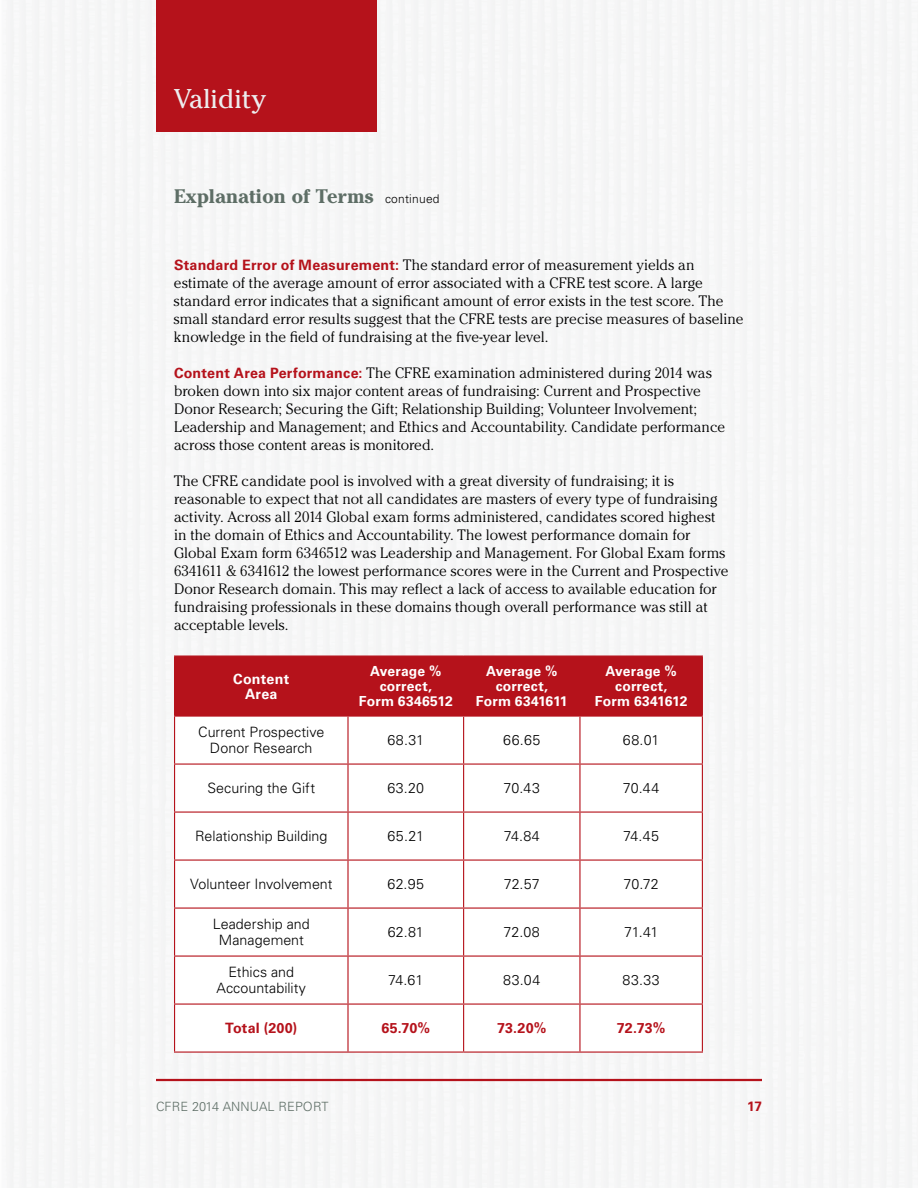
<style>
.page{position:relative;width:918px;height:1188px;background:#fff}
.page>*{position:absolute;margin:0;border:0;box-sizing:border-box;transform-origin:0 0}
.t1{font:27px "Cheltenham Std";color:#ededee}
.t2{font:700 19.5px "Cheltenham Std";letter-spacing:.01em;color:#5e6e66}
.t3{font:300 15px/18px "Cheltenham Std";color:#000}
.t4{font:300 14.25px/16.5px "Univers LT Std";color:#000;text-align:center}
.t5{font:700 14.25px "Univers LT Std";letter-spacing:.01em;color:#b5121b}
.t6{font:700 14.25px/15px "Univers LT Std";letter-spacing:.015em;color:#fff;text-align:center}
.t7{font:700 13.8px/15px "Univers LT Std";letter-spacing:.015em;color:#fff;text-align:center}
.t8{font:700 13.5px "Univers LT Std";color:#b5121b}
.t9{font:300 12.75px "Univers LT Std";letter-spacing:.01em;color:#5e6e66}
.s1{font-family:"Univers LT Std";font-weight:300;font-size:12px;color:#000}
.s2{font-family:"Univers LT Std";font-weight:700;font-size:14.25px;color:#b5121b}
</style>
<div class="page">
<div style="left:9px;top:0;width:904px;height:1188px;background:#f6f6f6"></div>
<div style="left:156px;top:0;width:220px;height:132px;background:#b5121b"></div>
<hr style="left:156px;top:1079px;width:606px;height:2px;background:#b5121b">
<div style="left:175px;top:657px;width:527px;height:59px;background:#b5121b"></div>
<svg style="left:175px;top:717px;width:527px;height:335px"></svg>
<hr style="left:174px;top:657px;width:1px;height:59px;background:#b5121b">
<hr style="left:174px;top:656px;width:174px;height:1px;background:#b5121b">
<hr style="left:174px;top:716px;width:174px;height:1px;background:#b5121b">
<hr style="left:347px;top:657px;width:2px;height:59px;background:#b5121b">
<hr style="left:348px;top:656px;width:116px;height:1px;background:#b5121b">
<hr style="left:464px;top:656px;width:116px;height:1px;background:#b5121b">
<hr style="left:580px;top:656px;width:123px;height:1px;background:#b5121b">
<hr style="left:463px;top:657px;width:1px;height:59px;background:#b5121b">
<hr style="left:579px;top:657px;width:2px;height:59px;background:#b5121b">
<hr style="left:702px;top:657px;width:1px;height:59px;background:#b5121b">
<hr style="left:348px;top:716px;width:116px;height:1px;background:#b5121b">
<hr style="left:464px;top:716px;width:116px;height:1px;background:#b5121b">
<hr style="left:580px;top:716px;width:123px;height:1px;background:#b5121b">
<hr style="left:174px;top:717px;width:1px;height:47px;background:#b5121b">
<hr style="left:347px;top:717px;width:2px;height:47px;background:#b5121b">
<hr style="left:463px;top:717px;width:1px;height:47px;background:#b5121b">
<hr style="left:579px;top:717px;width:2px;height:47px;background:#b5121b">
<hr style="left:702px;top:717px;width:1px;height:47px;background:#b5121b">
<hr style="left:174px;top:765px;width:1px;height:47px;background:#b5121b">
<hr style="left:174px;top:764px;width:174px;height:1px;background:#b5121b">
<hr style="left:347px;top:765px;width:2px;height:47px;background:#b5121b">
<hr style="left:463px;top:765px;width:1px;height:47px;background:#b5121b">
<hr style="left:579px;top:765px;width:2px;height:47px;background:#b5121b">
<hr style="left:348px;top:764px;width:116px;height:1px;background:#b5121b">
<hr style="left:464px;top:764px;width:116px;height:1px;background:#b5121b">
<hr style="left:580px;top:764px;width:123px;height:1px;background:#b5121b">
<hr style="left:702px;top:765px;width:1px;height:47px;background:#b5121b">
<hr style="left:174px;top:813px;width:1px;height:47px;background:#b5121b">
<hr style="left:174px;top:812px;width:174px;height:1px;background:#b5121b">
<hr style="left:347px;top:813px;width:2px;height:47px;background:#b5121b">
<hr style="left:463px;top:813px;width:1px;height:47px;background:#b5121b">
<hr style="left:579px;top:813px;width:2px;height:47px;background:#b5121b">
<hr style="left:348px;top:812px;width:116px;height:1px;background:#b5121b">
<hr style="left:464px;top:812px;width:116px;height:1px;background:#b5121b">
<hr style="left:580px;top:812px;width:123px;height:1px;background:#b5121b">
<hr style="left:702px;top:813px;width:1px;height:47px;background:#b5121b">
<hr style="left:174px;top:861px;width:1px;height:47px;background:#b5121b">
<hr style="left:174px;top:860px;width:174px;height:1px;background:#b5121b">
<hr style="left:347px;top:861px;width:2px;height:47px;background:#b5121b">
<hr style="left:463px;top:861px;width:1px;height:47px;background:#b5121b">
<hr style="left:579px;top:861px;width:2px;height:47px;background:#b5121b">
<hr style="left:348px;top:860px;width:116px;height:1px;background:#b5121b">
<hr style="left:464px;top:860px;width:116px;height:1px;background:#b5121b">
<hr style="left:580px;top:860px;width:123px;height:1px;background:#b5121b">
<hr style="left:702px;top:861px;width:1px;height:47px;background:#b5121b">
<hr style="left:174px;top:909px;width:1px;height:47px;background:#b5121b">
<hr style="left:174px;top:908px;width:174px;height:1px;background:#b5121b">
<hr style="left:347px;top:909px;width:2px;height:47px;background:#b5121b">
<hr style="left:463px;top:909px;width:1px;height:47px;background:#b5121b">
<hr style="left:579px;top:909px;width:2px;height:47px;background:#b5121b">
<hr style="left:348px;top:908px;width:116px;height:1px;background:#b5121b">
<hr style="left:464px;top:908px;width:116px;height:1px;background:#b5121b">
<hr style="left:580px;top:908px;width:123px;height:1px;background:#b5121b">
<hr style="left:702px;top:909px;width:1px;height:47px;background:#b5121b">
<hr style="left:174px;top:957px;width:1px;height:47px;background:#b5121b">
<hr style="left:174px;top:956px;width:174px;height:1px;background:#b5121b">
<hr style="left:347px;top:957px;width:2px;height:47px;background:#b5121b">
<hr style="left:463px;top:957px;width:1px;height:47px;background:#b5121b">
<hr style="left:579px;top:957px;width:2px;height:47px;background:#b5121b">
<hr style="left:348px;top:956px;width:116px;height:1px;background:#b5121b">
<hr style="left:464px;top:956px;width:116px;height:1px;background:#b5121b">
<hr style="left:580px;top:956px;width:123px;height:1px;background:#b5121b">
<hr style="left:702px;top:957px;width:1px;height:47px;background:#b5121b">
<hr style="left:174px;top:1005px;width:1px;height:47px;background:#b5121b">
<hr style="left:174px;top:1004px;width:174px;height:1px;background:#b5121b">
<hr style="left:174px;top:1052px;width:174px;height:1px;background:#b5121b">
<hr style="left:347px;top:1005px;width:2px;height:47px;background:#b5121b">
<hr style="left:463px;top:1005px;width:1px;height:47px;background:#b5121b">
<hr style="left:579px;top:1005px;width:2px;height:47px;background:#b5121b">
<hr style="left:348px;top:1004px;width:116px;height:1px;background:#b5121b">
<hr style="left:464px;top:1004px;width:116px;height:1px;background:#b5121b">
<hr style="left:580px;top:1004px;width:123px;height:1px;background:#b5121b">
<hr style="left:702px;top:1005px;width:1px;height:47px;background:#b5121b">
<hr style="left:348px;top:1052px;width:116px;height:1px;background:#b5121b">
<hr style="left:464px;top:1052px;width:116px;height:1px;background:#b5121b">
<hr style="left:580px;top:1052px;width:123px;height:1px;background:#b5121b">
<h1 class="t1" style="left:174px;top:83px;width:94px">Validity</h1>
<h2 class="t2" style="left:174px;top:184px;width:267px">Explanation of Terms <span class="s1">continued</span></h2>
<p class="t3" style="left:174px;top:256px;width:571px"><span class="s2">Standard Error of Measurement:</span> The standard error of measurement yields an estimate of the average amount of error associated with a CFRE test score. A large standard error indicates that a significant amount of error exists in the test score. The small standard error results suggest that the CFRE tests are precise measures of baseline knowledge in the field of fundraising at the five-year level.</p>
<p class="t3" style="left:174px;top:364px;width:553px"><span class="s2">Content Area Performance:</span> The CFRE examination administered during 2014 was broken down into six major content areas of fundraising: Current and Prospective Donor Research; Securing the Gift; Relationship Building; Volunteer Involvement; Leadership and Management; and Ethics and Accountability. Candidate performance across those content areas is monitored.</p>
<p class="t3" style="left:174px;top:472px;width:556px">The CFRE candidate pool is involved with a great diversity of fundraising; it is reasonable to expect that not all candidates are masters of every type of fundraising activity. Across all 2014 Global exam forms administered, candidates scored highest in the domain of Ethics and Accountability. The lowest performance domain for Global Exam form 6346512 was Leadership and Management. For Global Exam forms 6341611 &amp; 6341612 the lowest performance scores were in the Current and Prospective Donor Research domain. This may reflect a lack of access to available education for fundraising professionals in these domains though overall performance was still at acceptable levels.</p>
<p class="t6" style="left:233px;top:671px;width:57px">Content<br>Area</p>
<p class="t7" style="left:359px;top:664px;width:95px">Average % correct,<br>Form 6346512</p>
<p class="t7" style="left:476px;top:664px;width:93px">Average % correct,<br>Form 6341611</p>
<p class="t7" style="left:595px;top:664px;width:94px">Average % correct,<br>Form 6341612</p>
<p class="t4" style="left:198px;top:724px;width:128px">Current Prospective<br>Donor Research</p>
<p class="t4" style="left:387px;top:732px;width:38px">68.31</p>
<p class="t4" style="left:503px;top:732px;width:38px">66.65</p>
<p class="t4" style="left:623px;top:732px;width:38px">68.01</p>
<p class="t4" style="left:207px;top:780px;width:109px">Securing the Gift</p>
<p class="t4" style="left:387px;top:780px;width:38px">63.20</p>
<p class="t4" style="left:504px;top:780px;width:38px">70.43</p>
<p class="t4" style="left:623px;top:780px;width:38px">70.44</p>
<p class="t4" style="left:195px;top:828px;width:134px">Relationship Building</p>
<p class="t4" style="left:388px;top:828px;width:38px">65.21</p>
<p class="t4" style="left:504px;top:828px;width:38px">74.84</p>
<p class="t4" style="left:623px;top:828px;width:37px">74.45</p>
<p class="t4" style="left:190px;top:876px;width:144px">Volunteer Involvement</p>
<p class="t4" style="left:387px;top:876px;width:38px">62.95</p>
<p class="t4" style="left:504px;top:876px;width:38px">72.57</p>
<p class="t4" style="left:623px;top:876px;width:37px">70.72</p>
<p class="t4" style="left:213px;top:916px;width:99px">Leadership and<br>Management</p>
<p class="t4" style="left:388px;top:924px;width:38px">62.81</p>
<p class="t4" style="left:504px;top:924px;width:38px">72.08</p>
<p class="t4" style="left:624px;top:924px;width:36px">71.41</p>
<p class="t4" style="left:216px;top:964px;width:91px">Ethics and<br>Accountability</p>
<p class="t4" style="left:388px;top:972px;width:37px">74.61</p>
<p class="t4" style="left:503px;top:972px;width:39px">83.04</p>
<p class="t4" style="left:623px;top:972px;width:39px">83.33</p>
<p class="t5" style="left:225px;top:1020px;width:74px">Total (200)</p>
<p class="t5" style="left:382px;top:1020px;width:50px">65.70%</p>
<p class="t5" style="left:497px;top:1020px;width:51px">73.20%</p>
<p class="t5" style="left:617px;top:1020px;width:50px">72.73%</p>
<p class="t9" style="left:156px;top:1099px;width:174px">CFRE 2014 ANNUAL REPORT</p>
<p class="t8" style="left:747px;top:1098px;width:16px">17</p>
</div>
